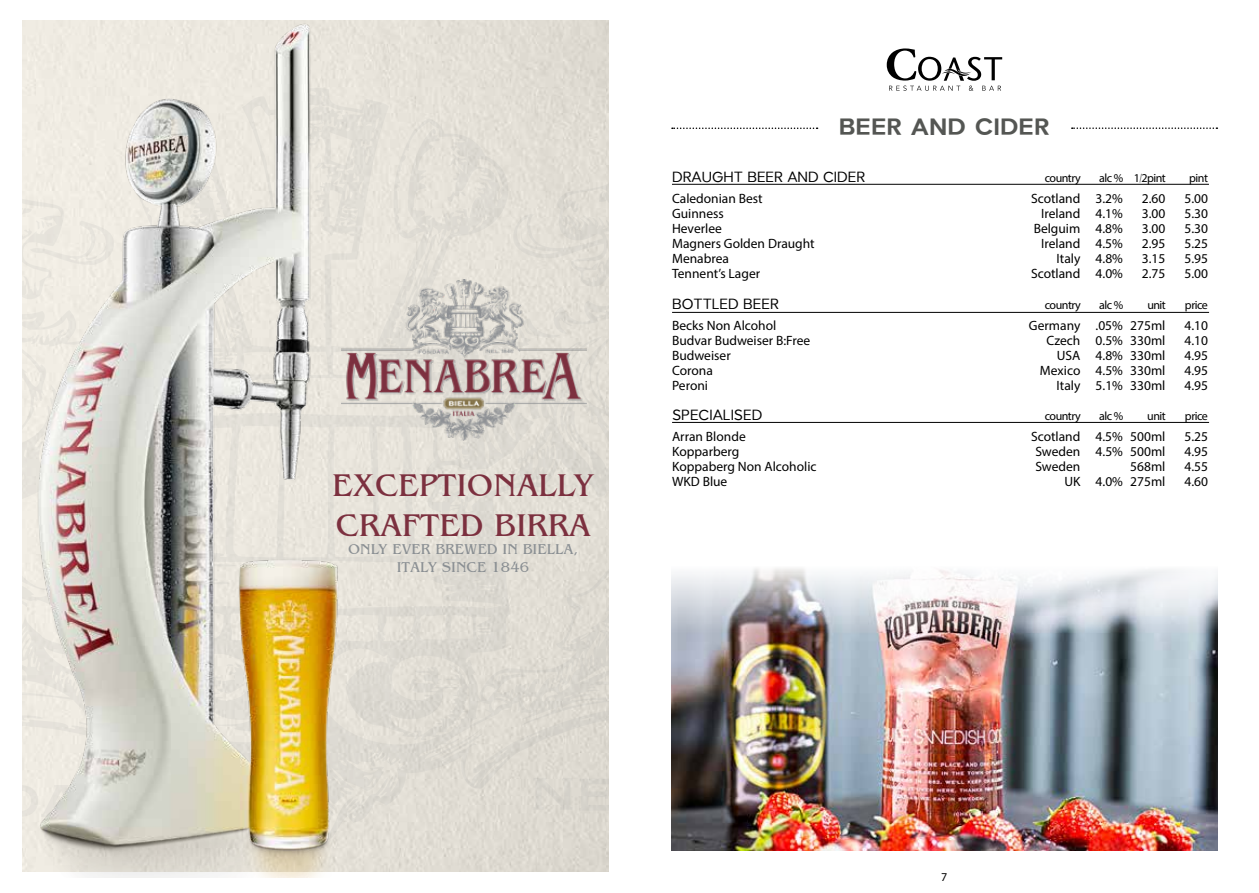
<style>
.page{position:relative;width:1259px;height:893px;background:#fff}
.page>*{position:absolute;margin:0;border:0;box-sizing:border-box;transform-origin:0 0}
.t1{font:33px/39.6px "AG Benguiat Cyr";color:#7c303f}
.t2{font:700 24px "Larke Neue";color:#545653}
.t3{font:15px "Larke Neue";color:#000}
.t4{font:15px/18px "AG Benguiat Cyr";color:#8a8f93;text-align:center}
.t5{font:13.5px "Myriad Pro";color:#000}
.t6{font:12px "Myriad Pro";letter-spacing:-.04em;color:#000}
</style>
<div class="page">
<svg style="left:886px;top:48px;width:116px;height:43px"></svg>
<svg style="left:672px;top:128px;width:145px;height:1px"></svg>
<svg style="left:1071px;top:127px;width:146px;height:2px"></svg>
<hr style="left:672px;top:184px;width:537px;height:1px;background:#000">
<hr style="left:672px;top:312px;width:537px;height:1px;background:#000">
<hr style="left:672px;top:422px;width:537px;height:1px;background:#000">
<div style="left:371px;top:20px;width:237px;height:68px;background:#e2ded5"></div>
<div style="left:371px;top:850px;width:237px;height:22px;background:#dedad1"></div>
<svg style="left:371px;top:88px;width:237px;height:762px;fill:#e0ddd4"></svg>
<img style="left:22px;top:20px;width:349px;height:857px">
<img style="left:341px;top:279px;width:246px;height:161px">
<img style="left:671px;top:568px;width:546px;height:282px">
<h1 class="t1" style="left:332px;top:466px;width:263px">EXCEPTIONALLY<br>CRAFTED BIRRA</h1>
<p class="t4" style="left:348px;top:540px;width:231px">ONLY EVER BREWED IN BIELLA,<br>ITALY SINCE 1846</p>
<h2 class="t2" style="left:838px;top:112px;width:212px">BEER AND CIDER</h2>
<p class="t3" style="left:672px;top:167px;width:195px">DRAUGHT BEER AND CIDER</p>
<p class="t6" style="left:1044px;top:170px;width:38px">country</p>
<p class="t6" style="left:1099px;top:170px;width:68px">alc % 1/2pint</p>
<p class="t6" style="left:1189px;top:170px;width:20px">pint</p>
<p class="t5" style="left:672px;top:190px;width:92px">Caledonian Best</p>
<p class="t5" style="left:1031px;top:190px;width:93px">Scotland 3.2%</p>
<p class="t5" style="left:1142px;top:190px;width:25px">2.60</p>
<p class="t5" style="left:1184px;top:190px;width:25px">5.00</p>
<p class="t5" style="left:672px;top:205px;width:53px">Guinness</p>
<p class="t5" style="left:1041px;top:205px;width:83px">Ireland 4.1%</p>
<p class="t5" style="left:1142px;top:205px;width:25px">3.00</p>
<p class="t5" style="left:1184px;top:205px;width:25px">5.30</p>
<p class="t5" style="left:672px;top:220px;width:51px">Heverlee</p>
<p class="t5" style="left:1033px;top:220px;width:91px">Belguim 4.8%</p>
<p class="t5" style="left:1142px;top:220px;width:25px">3.00</p>
<p class="t5" style="left:1184px;top:220px;width:25px">5.30</p>
<p class="t5" style="left:672px;top:235px;width:144px">Magners Golden Draught</p>
<p class="t5" style="left:1041px;top:235px;width:83px">Ireland 4.5%</p>
<p class="t5" style="left:1142px;top:235px;width:25px">2.95</p>
<p class="t5" style="left:1184px;top:235px;width:25px">5.25</p>
<p class="t5" style="left:672px;top:250px;width:58px">Menabrea</p>
<p class="t5" style="left:1056px;top:250px;width:68px">Italy 4.8%</p>
<p class="t5" style="left:1142px;top:250px;width:25px">3.15</p>
<p class="t5" style="left:1184px;top:250px;width:25px">5.95</p>
<p class="t5" style="left:672px;top:265px;width:90px">Tennent’s Lager</p>
<p class="t5" style="left:1031px;top:265px;width:93px">Scotland 4.0%</p>
<p class="t5" style="left:1142px;top:265px;width:25px">2.75</p>
<p class="t5" style="left:1184px;top:265px;width:25px">5.00</p>
<p class="t3" style="left:672px;top:295px;width:108px">BOTTLED BEER</p>
<p class="t6" style="left:1044px;top:298px;width:38px">country</p>
<p class="t6" style="left:1099px;top:298px;width:26px">alc %</p>
<p class="t6" style="left:1147px;top:298px;width:20px">unit</p>
<p class="t6" style="left:1185px;top:298px;width:25px">price</p>
<p class="t5" style="left:672px;top:317px;width:106px">Becks Non Alcohol</p>
<p class="t5" style="left:1029px;top:317px;width:138px">Germany .05% 275ml</p>
<p class="t5" style="left:1184px;top:317px;width:25px">4.10</p>
<p class="t5" style="left:672px;top:332px;width:140px">Budvar Budweiser B:Free</p>
<p class="t5" style="left:1046px;top:332px;width:120px">Czech 0.5% 330ml</p>
<p class="t5" style="left:1184px;top:332px;width:25px">4.10</p>
<p class="t5" style="left:672px;top:347px;width:60px">Budweiser</p>
<p class="t5" style="left:1056px;top:347px;width:110px">USA 4.8% 330ml</p>
<p class="t5" style="left:1184px;top:347px;width:25px">4.95</p>
<p class="t5" style="left:672px;top:362px;width:42px">Corona</p>
<p class="t5" style="left:1040px;top:362px;width:127px">Mexico 4.5% 330ml</p>
<p class="t5" style="left:1184px;top:362px;width:25px">4.95</p>
<p class="t5" style="left:672px;top:377px;width:37px">Peroni</p>
<p class="t5" style="left:1056px;top:377px;width:111px">Italy 5.1% 330ml</p>
<p class="t5" style="left:1184px;top:377px;width:25px">4.95</p>
<p class="t3" style="left:672px;top:405px;width:92px">SPECIALISED</p>
<p class="t6" style="left:1044px;top:408px;width:38px">country</p>
<p class="t6" style="left:1099px;top:408px;width:26px">alc %</p>
<p class="t6" style="left:1147px;top:408px;width:20px">unit</p>
<p class="t6" style="left:1185px;top:408px;width:25px">price</p>
<p class="t5" style="left:672px;top:428px;width:75px">Arran Blonde</p>
<p class="t5" style="left:1031px;top:428px;width:136px">Scotland 4.5% 500ml</p>
<p class="t5" style="left:1184px;top:428px;width:25px">5.25</p>
<p class="t5" style="left:672px;top:443px;width:69px">Kopparberg</p>
<p class="t5" style="left:1035px;top:443px;width:132px">Sweden 4.5% 500ml</p>
<p class="t5" style="left:1184px;top:443px;width:25px">4.95</p>
<p class="t5" style="left:672px;top:458px;width:146px">Koppaberg Non Alcoholic</p>
<p class="t5" style="left:1035px;top:458px;width:46px">Sweden</p>
<p class="t5" style="left:1130px;top:458px;width:37px">568ml</p>
<p class="t5" style="left:1184px;top:458px;width:25px">4.55</p>
<p class="t5" style="left:672px;top:473px;width:57px">WKD Blue</p>
<p class="t5" style="left:1064px;top:473px;width:103px">UK 4.0% 275ml</p>
<p class="t5" style="left:1184px;top:473px;width:25px">4.60</p>
<p class="t6" style="left:941px;top:869px;width:8px">7</p>
</div>
